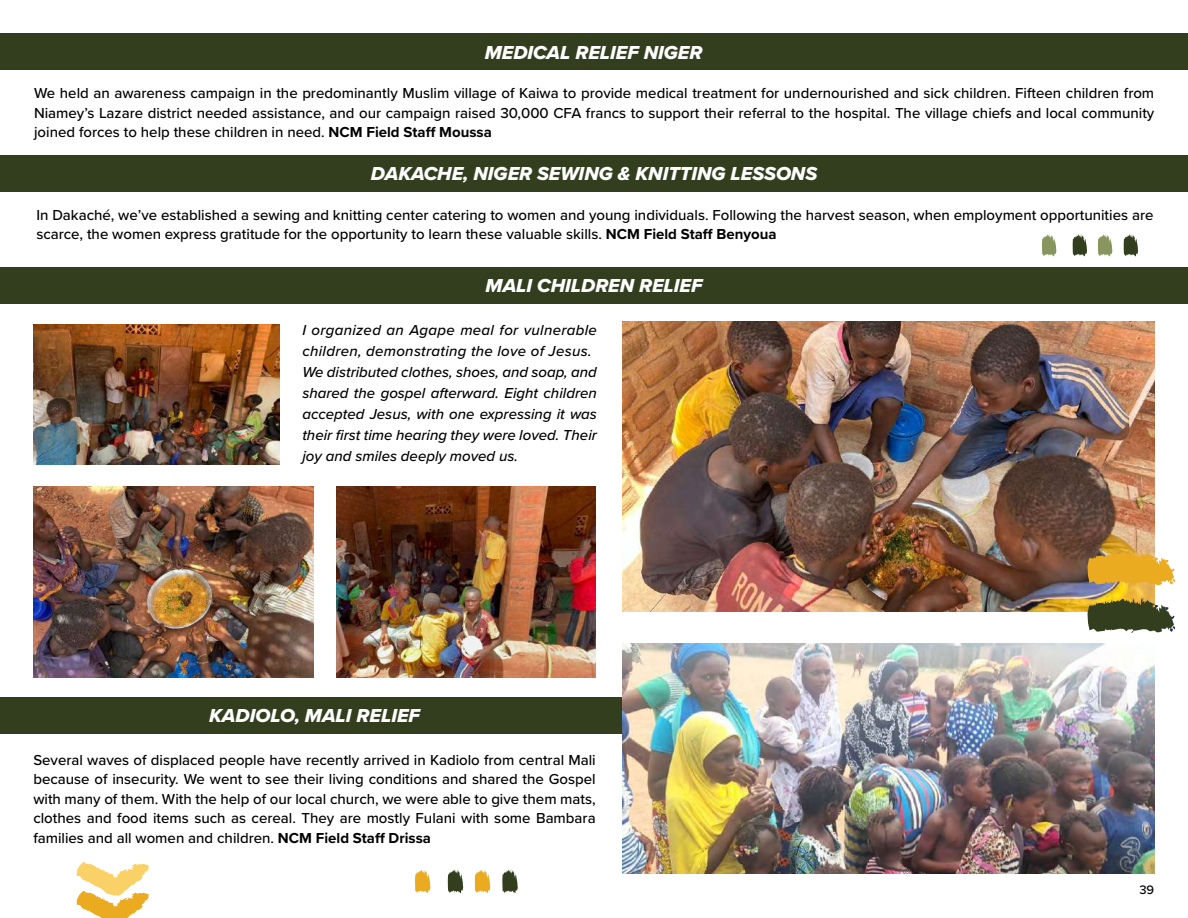
<style>
.page{position:relative;width:1188px;height:918px;background:#fff}
.page>*{position:absolute;margin:0;border:0;box-sizing:border-box;transform-origin:0 0}
.t1{font:19.5px "Proxima Nova Extrabld It";color:#fff}
.t2{font:500 15px/19.5px "Proxima Nova";color:#000;text-align:justify}
.t3{font:italic 500 15px/21px "Proxima Nova";color:#000}
.t4{font:500 12.75px "Proxima Nova";color:#000}
.s1{font-weight:700}
</style>
<div class="page">
<hr style="left:0;top:432px;width:1px;height:156px;background:#ebab21">
<div style="left:0;top:267px;width:1188px;height:37px;background:#333e1f"></div>
<div style="left:0;top:698px;width:622px;height:36px;background:#333e1f"></div>
<img style="left:34px;top:324px;width:246px;height:141px">
<img style="left:34px;top:486px;width:280px;height:191px">
<img style="left:337px;top:486px;width:259px;height:191px">
<img style="left:622px;top:321px;width:532px;height:291px">
<svg style="left:1124px;top:234px;width:14px;height:23px"></svg>
<svg style="left:1098px;top:234px;width:14px;height:23px"></svg>
<svg style="left:1042px;top:234px;width:14px;height:23px"></svg>
<svg style="left:1073px;top:234px;width:14px;height:23px"></svg>
<img style="left:622px;top:643px;width:532px;height:230px">
<div style="left:0;top:34px;width:1188px;height:36px;background:#333e1f"></div>
<div style="left:0;top:156px;width:1188px;height:36px;background:#333e1f"></div>
<svg style="left:1088px;top:597px;width:88px;height:36px"></svg>
<svg style="left:1088px;top:550px;width:88px;height:36px;background:#e3b146"></svg>
<svg style="left:502px;top:869px;width:16px;height:24px"></svg>
<svg style="left:475px;top:869px;width:15px;height:24px"></svg>
<svg style="left:415px;top:869px;width:15px;height:24px"></svg>
<svg style="left:448px;top:869px;width:15px;height:24px"></svg>
<svg style="left:77px;top:862px;width:72px;height:56px"></svg>
<h1 class="t1" style="left:485px;top:38px;width:219px">MEDICAL RELIEF NIGER</h1>
<p class="t2" style="left:34px;top:83px;width:1122px">We held an awareness campaign in the predominantly Muslim village of Kaiwa to provide medical treatment for undernourished and sick children. Fifteen children from Niamey’s Lazare district needed assistance, and our campaign raised 30,000 CFA francs to support their referral to the hospital. The village chiefs and local community joined forces to help these children in need. <span class="s1">NCM Field Staff Moussa</span></p>
<h1 class="t1" style="left:371px;top:159px;width:448px">DAKACHE, NIGER SEWING &amp; KNITTING LESSONS</h1>
<p class="t2" style="left:36px;top:204px;width:1119px">In Dakaché, we’ve established a sewing and knitting center catering to women and young individuals. Following the harvest season, when employment opportunities are scarce, the women express gratitude for the opportunity to learn these valuable skills. <span class="s1">NCM Field Staff Benyoua</span></p>
<h1 class="t1" style="left:486px;top:271px;width:218px">MALI CHILDREN RELIEF</h1>
<p class="t3" style="left:302px;top:319px;width:296px">I organized an Agape meal for vulnerable children, demonstrating the love of Jesus.<br>We distributed clothes, shoes, and soap, and shared the gospel afterward. Eight children accepted Jesus, with one expressing it was their first time hearing they were loved. Their joy and smiles deeply moved us.</p>
<h1 class="t1" style="left:209px;top:701px;width:212px">KADIOLO, MALI RELIEF</h1>
<p class="t2" style="left:33px;top:749px;width:564px">Several waves of displaced people have recently arrived in Kadiolo from central Mali because of insecurity. We went to see their living conditions and shared the Gospel with many of them. With the help of our local church, we were able to give them mats, clothes and food items such as cereal. They are mostly Fulani with some Bambara families and all women and children. <span class="s1">NCM Field Staff Drissa</span></p>
<p class="t4" style="left:1139px;top:881px;width:16px">39</p>
</div>
